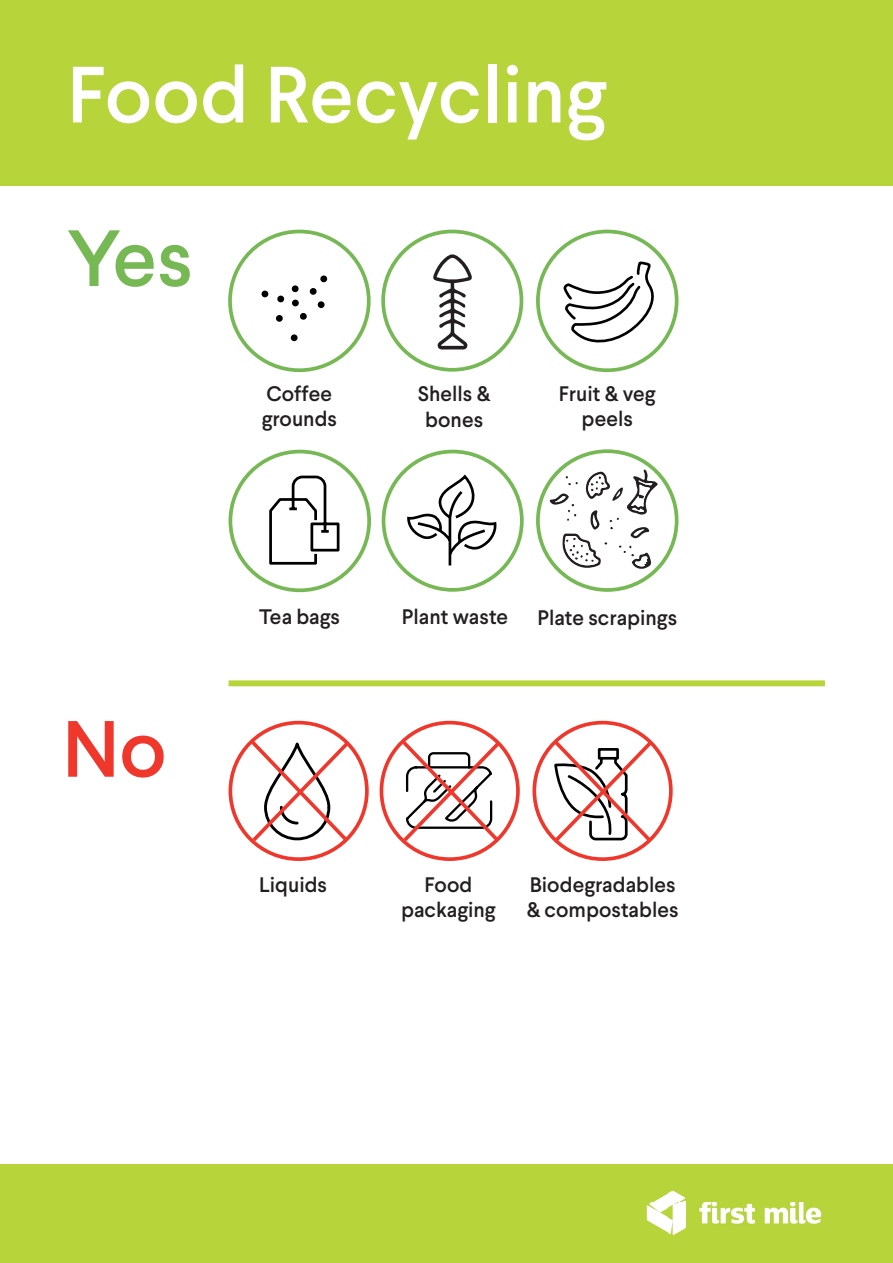
<style>
.page{position:relative;width:893px;height:1263px;background:#fff}
.page>*{position:absolute;margin:0;border:0;box-sizing:border-box;transform-origin:0 0}
.t1{font:500 79.5px "Larsseit";color:#fff}
.t2{font:500 79.5px "Larsseit";color:#75b854}
.t3{font:500 79.5px "Larsseit";color:#ef372b}
.t4{font:500 21px/25.5px "Larsseit";color:#231f20;text-align:center}
</style>
<div class="page">
<div style="left:380px;top:721px;width:140px;height:140px;border:4px solid #ef372b;border-radius:50%"></div>
<svg style="left:398px;top:736px;width:106px;height:110px"></svg>
<div style="left:229px;top:721px;width:140px;height:140px;border:4px solid #ef372b;border-radius:50%"></div>
<svg style="left:241px;top:735px;width:112px;height:111px"></svg>
<div style="left:229px;top:680px;width:596px;height:6px;background:#b7d43a"></div>
<div style="left:0;top:1164px;width:893px;height:99px;background:#b7d43a"></div>
<img style="left:646px;top:1190px;width:176px;height:46px">
<div style="left:0;top:0;width:893px;height:185px;background:#b7d43a"></div>
<div style="left:228px;top:230px;width:143px;height:142px;border:4px solid #75b854;border-radius:50%"></div>
<div style="left:381px;top:230px;width:142px;height:142px;border:4px solid #75b854;border-radius:50%"></div>
<div style="left:229px;top:450px;width:142px;height:142px;border:4px solid #75b854;border-radius:50%"></div>
<div style="left:382px;top:450px;width:142px;height:142px;border:4px solid #75b854;border-radius:50%"></div>
<svg style="left:262px;top:291px;width:7px;height:6px"></svg>
<svg style="left:277px;top:296px;width:7px;height:6px"></svg>
<svg style="left:320px;top:275px;width:7px;height:7px"></svg>
<svg style="left:276px;top:315px;width:7px;height:7px"></svg>
<svg style="left:291px;top:285px;width:8px;height:7px"></svg>
<svg style="left:300px;top:313px;width:7px;height:7px"></svg>
<svg style="left:290px;top:334px;width:8px;height:7px"></svg>
<svg style="left:292px;top:300px;width:7px;height:6px"></svg>
<svg style="left:318px;top:301px;width:7px;height:7px"></svg>
<svg style="left:310px;top:288px;width:7px;height:7px"></svg>
<svg style="left:433px;top:254px;width:39px;height:95px"></svg>
<svg style="left:269px;top:475px;width:71px;height:90px"></svg>
<div style="left:536px;top:230px;width:142px;height:142px;border:4px solid #75b854;border-radius:50%"></div>
<svg style="left:563px;top:261px;width:96px;height:86px"></svg>
<svg style="left:407px;top:474px;width:90px;height:92px"></svg>
<div style="left:532px;top:721px;width:141px;height:140px;border:4px solid #ef372b;border-radius:50%"></div>
<svg style="left:546px;top:734px;width:109px;height:112px"></svg>
<div style="left:536px;top:449px;width:142px;height:143px;border:4px solid #75b854;border-radius:50%"></div>
<svg style="left:550px;top:470px;width:108px;height:99px"></svg>
<h1 class="t1" style="left:67px;top:44px;width:541px">Food Recycling</h1>
<h1 class="t2" style="left:67px;top:208px;width:127px">Yes</h1>
<p class="t4" style="left:262px;top:381px;width:77px;text-align:left">Coffee grounds</p>
<p class="t4" style="left:418px;top:381px;width:74px">Shells &amp; bones</p>
<p class="t4" style="left:559px;top:381px;width:98px">Fruit &amp; veg peels</p>
<h1 class="t3" style="left:62px;top:698px;width:106px">No</h1>
<p class="t4" style="left:259px;top:604px;width:82px">Tea bags</p>
<p class="t4" style="left:402px;top:604px;width:108px">Plant waste</p>
<p class="t4" style="left:537px;top:605px;width:141px">Plate scrapings</p>
<p class="t4" style="left:259px;top:872px;width:69px">Liquids</p>
<p class="t4" style="left:401px;top:872px;width:96px">Food packaging</p>
<p class="t4" style="left:527px;top:872px;width:153px;text-align:left">Biodegradables &amp; compostables</p>
</div>
